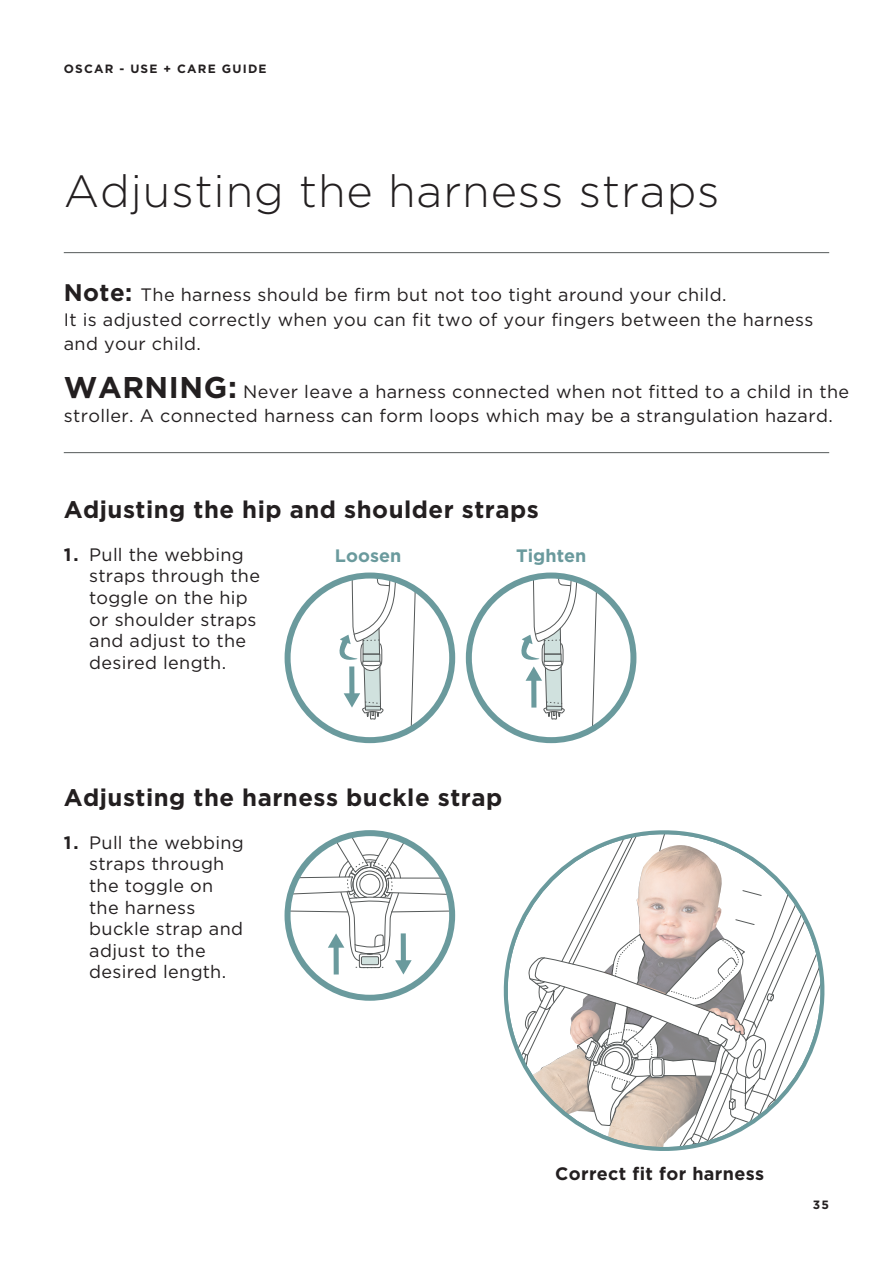
<style>
.page{position:relative;width:893px;height:1263px;background:#fff}
.page>*{position:absolute;margin:0;border:0;box-sizing:border-box;transform-origin:0 0}
.t1{font:300 45px "Gotham";letter-spacing:.02em;color:#231f20}
.t2{font:700 24px "Gotham";letter-spacing:.02em;color:#231f20}
.t3{font:18px/21.6px "Gotham";letter-spacing:.02em;color:#231f20}
.t4{font:700 18px "Gotham";letter-spacing:.02em;color:#231f20}
.t5{font:700 18px "Gotham";color:#6a9a9d}
.t6{font:700 12px "Gotham";letter-spacing:.1em;color:#231f20}
.s1{font-weight:700;font-size:24px}
.s2{font-weight:700;font-size:30px}
.s3{font-weight:700}
</style>
<div class="page">
<hr style="left:64px;top:252px;width:765px;height:1px;background:#555959">
<hr style="left:64px;top:452px;width:765px;height:1px;background:#555959">
<svg style="left:410px;top:582px;width:8px;height:150px"></svg>
<div style="left:285px;top:572px;width:170px;height:171px;border:6px solid #6a9a9d;border-radius:50%"></div>
<svg style="left:592px;top:583px;width:8px;height:149px"></svg>
<div style="left:466px;top:572px;width:170px;height:171px;border:6px solid #6a9a9d;border-radius:50%"></div>
<svg style="left:513px;top:575px;width:67px;height:165px"></svg>
<svg style="left:331px;top:575px;width:68px;height:165px"></svg>
<svg style="left:288px;top:833px;width:164px;height:141px"></svg>
<div style="left:285px;top:830px;width:170px;height:171px;border:6px solid #6a9a9d;border-radius:50%"></div>
<svg style="left:503px;top:830px;width:322px;height:321px"></svg>
<p class="t6" style="left:64px;top:62px;width:204px">OSCAR - USE + CARE GUIDE</p>
<p class="t1" style="left:64px;top:167px;width:657px">Adjusting the harness straps</p>
<p class="t3" style="left:64px;top:283px;width:751px;line-height:24px"><span class="s1">Note:</span> The harness should be firm but not too tight around your child.<br>It is adjusted correctly when you can fit two of your fingers between the harness and your child.</p>
<p class="t3" style="left:64px;top:380px;width:787px;line-height:24px"><span class="s2">WARNING:</span> Never leave a harness connected when not fitted to a child in the stroller. A connected harness can form loops which may be a strangulation hazard.</p>
<p class="t2" style="left:64px;top:495px;width:477px">Adjusting the hip and shoulder straps</p>
<p class="t3" style="left:89px;top:543px;width:172px;text-indent:-26px"><span class="s3">1.</span> Pull the webbing straps through the toggle on the hip or shoulder straps and adjust to the desired length.</p>
<p class="t5" style="left:335px;top:546px;width:68px">Loosen</p>
<p class="t5" style="left:516px;top:546px;width:72px">Tighten</p>
<p class="t2" style="left:64px;top:783px;width:440px">Adjusting the harness buckle strap</p>
<p class="t3" style="left:89px;top:831px;width:156px;text-indent:-26px"><span class="s3">1.</span> Pull the webbing straps through the toggle on the harness buckle strap and adjust to the desired length.</p>
<p class="t4" style="left:555px;top:1163px;width:211px">Correct fit for harness</p>
<p class="t6" style="left:813px;top:1197px;width:18px">35</p>
</div>
